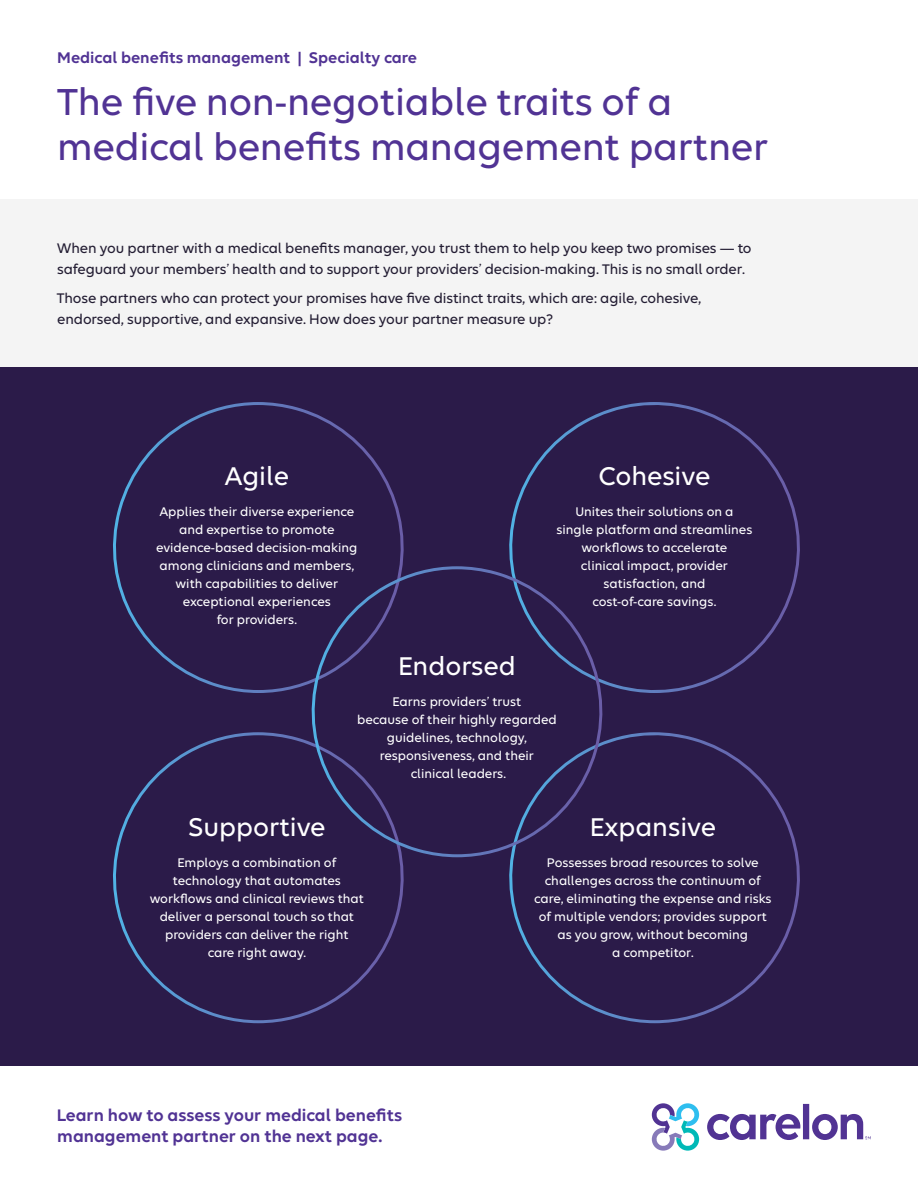
<style>
.page{position:relative;width:918px;height:1188px;background:#fff}
.page>*{position:absolute;margin:0;border:0;box-sizing:border-box;transform-origin:0 0}
.t1{font:500 40.5px/45px "Elevance Sans";letter-spacing:-.005em;color:#513394}
.t2{font:500 27.6px "Elevance Sans";color:#fff}
.t3{font:600 18px/21px "Elevance Sans";color:#513394}
.t4{font:600 16.65px "Elevance Sans";color:#513394}
.t5{font:500 15px/21px "Elevance Sans";letter-spacing:-.005em;color:#231d33}
.t6{font:500 13.5px/18px "Elevance Sans";color:#fff;text-align:center}
.s1{font-size:16.35px}
</style>
<div class="page">
<div style="left:0;top:199px;width:918px;height:169px;background:#f4f4f4"></div>
<div style="left:0;top:367px;width:918px;height:699px;background:#2b1b49"></div>
<svg style="left:113px;top:402px;width:291px;height:291px"></svg>
<svg style="left:113px;top:732px;width:291px;height:291px"></svg>
<svg style="left:509px;top:402px;width:291px;height:291px"></svg>
<svg style="left:509px;top:732px;width:291px;height:291px"></svg>
<svg style="left:296px;top:566px;width:322px;height:291px"></svg>
<svg style="left:707px;top:1104px;width:164px;height:36px"></svg>
<svg style="left:652px;top:1103px;width:47px;height:48px"></svg>
<p class="t4" style="left:57px;top:48px;width:361px">Medical benefits management <span class="s1">|</span> Specialty care</p>
<h1 class="t1" style="left:57px;top:77px;width:713px">The five non-negotiable traits of a medical benefits management partner</h1>
<p class="t5" style="left:57px;top:237px;width:696px">When you partner with a medical benefits manager, you trust them to help you keep two promises — to safeguard your members’ health and to support your providers’ decision-making. This is no small order.</p>
<p class="t5" style="left:57px;top:287px;width:646px">Those partners who can protect your promises have five distinct traits, which are: agile, cohesive, endorsed, supportive, and expansive. How does your partner measure up?</p>
<h2 class="t2" style="left:224px;top:459px;width:66px">Agile</h2>
<p class="t6" style="left:156px;top:502px;width:203px">Applies their diverse experience and expertise to promote evidence-based decision-making among clinicians and members, with capabilities to deliver exceptional experiences<br>for providers.</p>
<h2 class="t2" style="left:599px;top:459px;width:113px">Cohesive</h2>
<p class="t6" style="left:557px;top:502px;width:197px">Unites their solutions on a single platform and streamlines workflows to accelerate<br>clinical impact, provider satisfaction, and<br>cost-of-care savings.</p>
<h2 class="t2" style="left:398px;top:649px;width:119px">Endorsed</h2>
<p class="t6" style="left:357px;top:692px;width:201px">Earns providers’ trust<br>because of their highly regarded guidelines, technology, responsiveness, and their clinical leaders.</p>
<h2 class="t2" style="left:188px;top:809px;width:139px">Supportive</h2>
<p class="t6" style="left:150px;top:853px;width:216px">Employs a combination of technology that automates workflows and clinical reviews that deliver a personal touch so that providers can deliver the right<br>care right away.</p>
<h3 class="t3" style="left:57px;top:1104px;width:347px">Learn how to assess your medical benefits management partner on the next page.</h3>
<h2 class="t2" style="left:590px;top:809px;width:128px">Expansive</h2>
<p class="t6" style="left:534px;top:853px;width:239px">Possesses broad resources to solve challenges across the continuum of care, eliminating the expense and risks of multiple vendors; provides support as you grow, without becoming<br>a competitor.</p>
</div>
